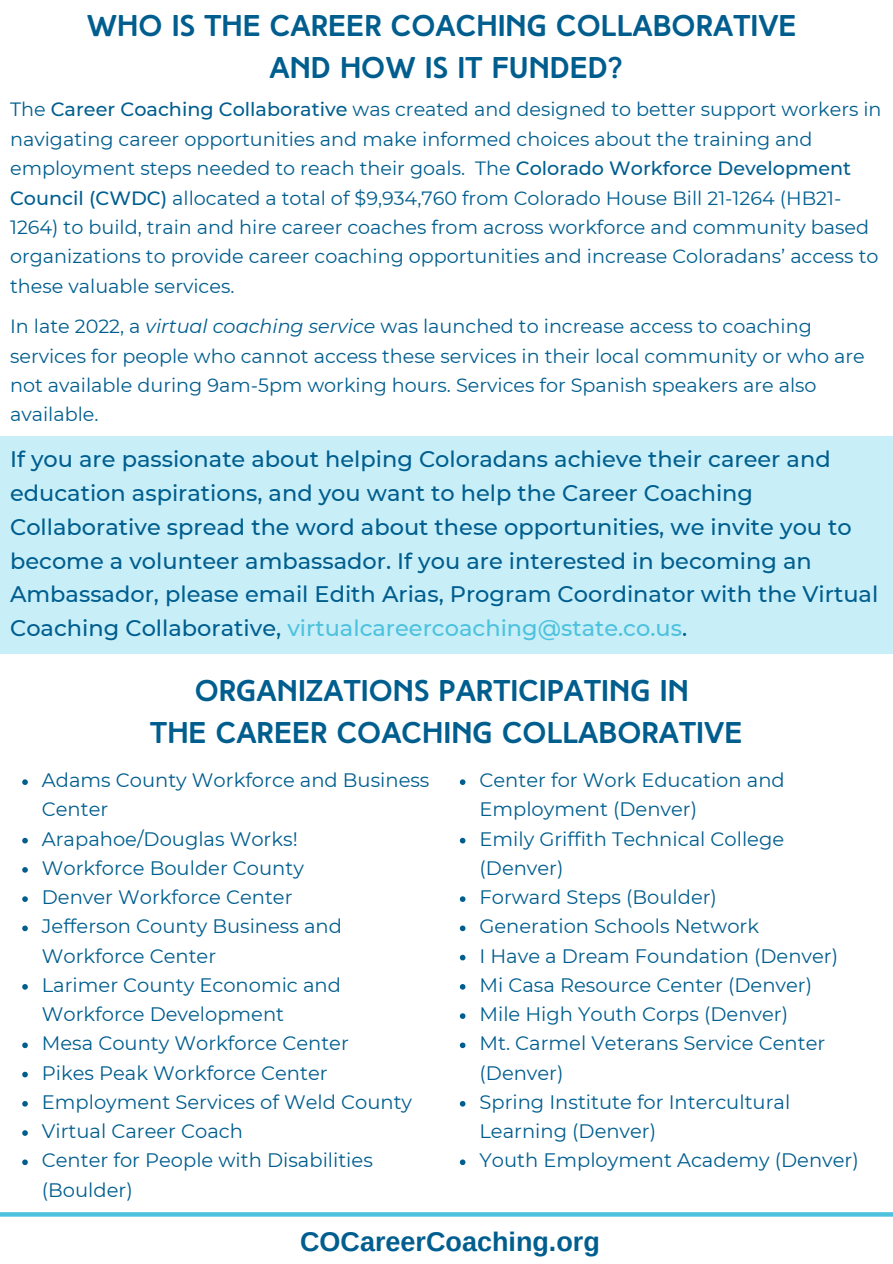
<style>
.page{position:relative;width:893px;height:1264px;background:#fff}
.page>*{position:absolute;margin:0;border:0;box-sizing:border-box;transform-origin:0 0}
.t1{font:700 30px/41.5px "High Tide";color:#005e8f;text-align:center}
.t2{font:700 27px "Arimo";color:#005e8f}
.t3{font:500 22.5px/33.8px "Montserrat";color:#005e8f}
.t4{font:19.5px/29.2px "Montserrat";color:#005e8f}
.t5{font:19.2px/29.4px "Montserrat";color:#005e8f}
.s1{font-weight:500}
.s2{font-style:italic}
.s3{color:#4dc1de}
</style>
<div class="page">
<svg style="left:0;top:1212px;width:892px;height:4px;background:#54c3df"></svg>
<div style="left:0;top:436px;width:892px;height:218px;background:#c8eff8"></div>
<svg style="left:22px;top:779px;width:6px;height:6px"></svg>
<svg style="left:22px;top:837px;width:6px;height:6px"></svg>
<svg style="left:22px;top:867px;width:6px;height:5px"></svg>
<svg style="left:22px;top:896px;width:6px;height:6px"></svg>
<svg style="left:22px;top:925px;width:6px;height:6px"></svg>
<svg style="left:22px;top:984px;width:6px;height:5px"></svg>
<svg style="left:22px;top:1042px;width:6px;height:6px"></svg>
<svg style="left:22px;top:1071px;width:6px;height:6px"></svg>
<svg style="left:22px;top:1101px;width:6px;height:5px"></svg>
<svg style="left:22px;top:1130px;width:6px;height:5px"></svg>
<svg style="left:22px;top:1159px;width:6px;height:6px"></svg>
<svg style="left:460px;top:779px;width:5px;height:6px"></svg>
<svg style="left:460px;top:837px;width:5px;height:6px"></svg>
<svg style="left:460px;top:896px;width:5px;height:6px"></svg>
<svg style="left:460px;top:925px;width:5px;height:6px"></svg>
<svg style="left:460px;top:954px;width:5px;height:6px"></svg>
<svg style="left:460px;top:984px;width:5px;height:5px"></svg>
<svg style="left:460px;top:1013px;width:5px;height:5px"></svg>
<svg style="left:460px;top:1042px;width:5px;height:6px"></svg>
<svg style="left:460px;top:1101px;width:5px;height:5px"></svg>
<svg style="left:460px;top:1159px;width:5px;height:6px"></svg>
<h1 class="t1" style="left:87px;top:8px;width:711px">WHO IS THE CAREER COACHING COLLABORATIVE<br>AND HOW IS IT FUNDED?</h1>
<p class="t5" style="left:10px;top:95px;width:873px">The <span class="s1">Career Coaching Collaborative</span> was created and designed to better support workers in navigating career opportunities and make informed choices about the training and employment steps needed to reach their goals. The <span class="s1">Colorado Workforce Development Council (CWDC)</span> allocated a total of $9,934,760 from Colorado House Bill 21-1264 (HB21- 1264) to build, train and hire career coaches from across workforce and community based organizations to provide career coaching opportunities and increase Coloradans’ access to these valuable services.</p>
<p class="t5" style="left:10px;top:312px;width:856px">In late 2022, a <span class="s2">virtual coaching service</span> was launched to increase access to coaching services for people who cannot access these services in their local community or who are not available during 9am-5pm working hours. Services for Spanish speakers are also available.</p>
<p class="t3" style="left:10px;top:442px;width:869px">If you are passionate about helping Coloradans achieve their career and education aspirations, and you want to help the Career Coaching Collaborative spread the word about these opportunities, we invite you to become a volunteer ambassador. If you are interested in becoming an Ambassador, please email Edith Arias, Program Coordinator with the Virtual Coaching Collaborative, <span class="s3">virtualcareercoaching@state.co.us</span>.</p>
<h1 class="t1" style="left:150px;top:673px;width:593px">ORGANIZATIONS PARTICIPATING IN<br>THE CAREER COACHING COLLABORATIVE</h1>
<p class="t4" style="left:42px;top:765px;width:389px">Adams County Workforce and Business<br>Center<br>Arapahoe/Douglas Works!<br>Workforce Boulder County<br>Denver Workforce Center<br>Jefferson County Business and<br>Workforce Center<br>Larimer County Economic and<br>Workforce Development<br>Mesa County Workforce Center<br>Pikes Peak Workforce Center<br>Employment Services of Weld County<br>Virtual Career Coach<br>Center for People with Disabilities (Boulder)</p>
<p class="t4" style="left:479px;top:765px;width:381px">Center for Work Education and<br>Employment (Denver)<br>Emily Griffith Technical College (Denver)<br>Forward Steps (Boulder)<br>Generation Schools Network<br>I Have a Dream Foundation (Denver)<br>Mi Casa Resource Center (Denver)<br>Mile High Youth Corps (Denver)<br>Mt. Carmel Veterans Service Center (Denver)<br>Spring Institute for Intercultural<br>Learning (Denver)<br>Youth Employment Academy (Denver)</p>
<h2 class="t2" style="left:300px;top:1226px;width:301px">COCareerCoaching.org</h2>
</div>
